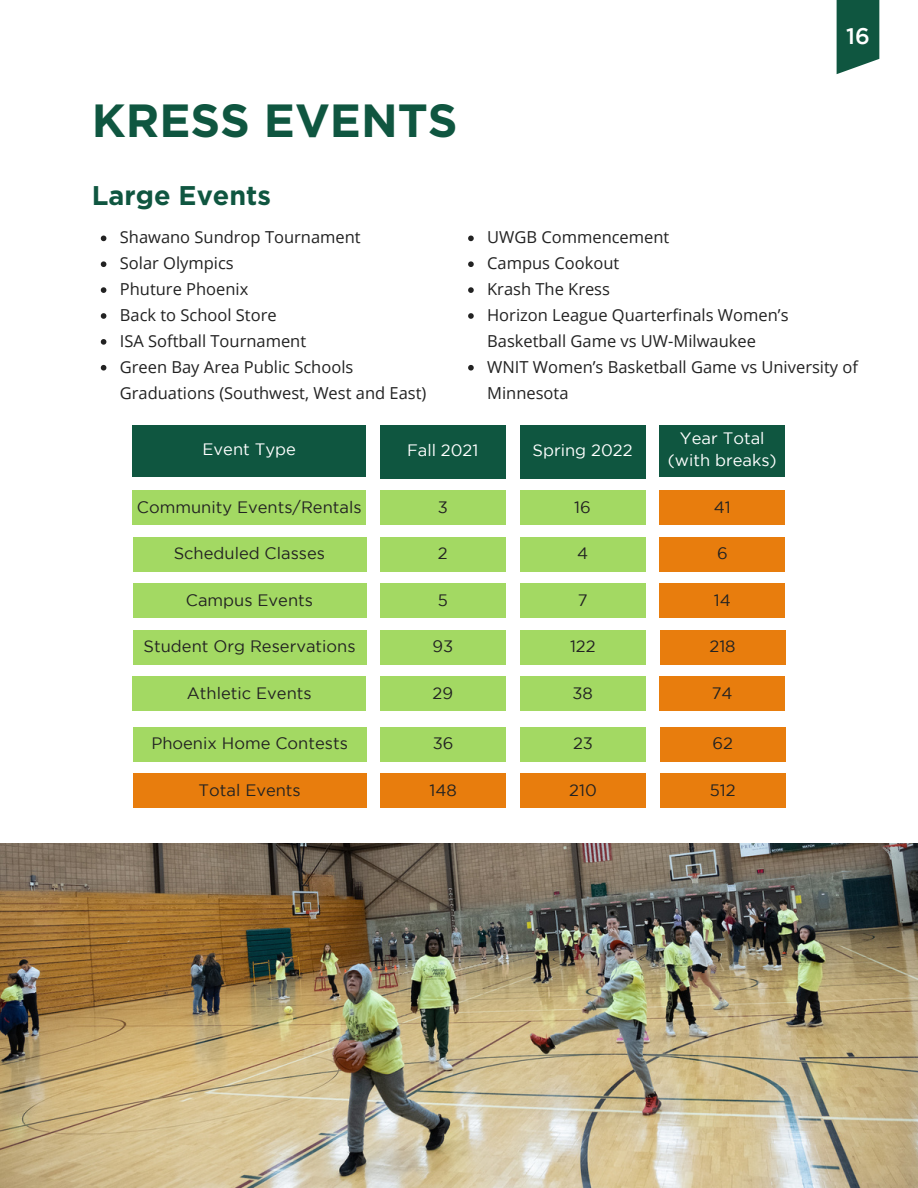
<style>
.page{position:relative;width:918px;height:1188px;background:#fff}
.page>*{position:absolute;margin:0;border:0;box-sizing:border-box;transform-origin:0 0}
.t1{font:700 46.5px "Gotham";color:#0f5640}
.t2{font:700 27px "Gotham";color:#0f5640}
.t3{font:500 22.5px "Gotham";color:#fff}
.t4{font:16.5px/25.8px "Open Sans";color:#222}
.t5{font:16.5px "Gotham";color:#222}
.t6{font:16.5px/22.5px "Gotham";color:#fff;text-align:center}
</style>
<div class="page">
<div style="left:132px;top:425px;width:234px;height:52px;background:#0f5640"></div>
<div style="left:132px;top:490px;width:234px;height:35px;background:#a3d963"></div>
<div style="left:133px;top:537px;width:234px;height:35px;background:#a3d963"></div>
<div style="left:380px;top:425px;width:126px;height:54px;background:#0f5640"></div>
<div style="left:380px;top:490px;width:126px;height:35px;background:#a3d963"></div>
<div style="left:380px;top:537px;width:126px;height:35px;background:#a3d963"></div>
<div style="left:659px;top:425px;width:126px;height:52px;background:#0f5640"></div>
<div style="left:659px;top:490px;width:126px;height:35px;background:#e87d0d"></div>
<div style="left:659px;top:537px;width:126px;height:35px;background:#e87d0d"></div>
<div style="left:133px;top:583px;width:234px;height:35px;background:#a3d963"></div>
<div style="left:133px;top:630px;width:234px;height:35px;background:#a3d963"></div>
<div style="left:380px;top:583px;width:126px;height:35px;background:#a3d963"></div>
<div style="left:380px;top:630px;width:126px;height:35px;background:#a3d963"></div>
<div style="left:659px;top:583px;width:126px;height:35px;background:#e87d0d"></div>
<div style="left:660px;top:630px;width:126px;height:35px;background:#e87d0d"></div>
<div style="left:132px;top:676px;width:234px;height:35px;background:#a3d963"></div>
<div style="left:380px;top:676px;width:126px;height:35px;background:#a3d963"></div>
<div style="left:659px;top:676px;width:126px;height:35px;background:#e87d0d"></div>
<img style="left:0;top:843px;width:918px;height:345px">
<div style="left:520px;top:425px;width:126px;height:54px;background:#0f5640"></div>
<div style="left:520px;top:490px;width:126px;height:35px;background:#a3d963"></div>
<div style="left:520px;top:537px;width:126px;height:35px;background:#a3d963"></div>
<div style="left:520px;top:583px;width:126px;height:35px;background:#a3d963"></div>
<div style="left:520px;top:630px;width:126px;height:35px;background:#a3d963"></div>
<div style="left:520px;top:676px;width:126px;height:35px;background:#a3d963"></div>
<div style="left:133px;top:727px;width:234px;height:35px;background:#a3d963"></div>
<div style="left:380px;top:727px;width:126px;height:35px;background:#a3d963"></div>
<div style="left:660px;top:727px;width:126px;height:35px;background:#e87d0d"></div>
<div style="left:520px;top:727px;width:126px;height:35px;background:#a3d963"></div>
<svg style="left:468px;top:236px;width:6px;height:5px"></svg>
<svg style="left:468px;top:261px;width:6px;height:6px"></svg>
<svg style="left:468px;top:287px;width:6px;height:6px"></svg>
<svg style="left:468px;top:313px;width:6px;height:6px"></svg>
<svg style="left:468px;top:365px;width:6px;height:6px"></svg>
<svg style="left:837px;top:0;width:42px;height:74px;background:#276753"></svg>
<svg style="left:101px;top:236px;width:5px;height:5px"></svg>
<svg style="left:101px;top:261px;width:5px;height:6px"></svg>
<svg style="left:101px;top:287px;width:5px;height:6px"></svg>
<svg style="left:101px;top:313px;width:5px;height:6px"></svg>
<svg style="left:101px;top:339px;width:5px;height:6px"></svg>
<svg style="left:101px;top:365px;width:5px;height:6px"></svg>
<div style="left:133px;top:773px;width:234px;height:35px;background:#e87d0d"></div>
<div style="left:380px;top:773px;width:126px;height:35px;background:#e87d0d"></div>
<div style="left:660px;top:773px;width:126px;height:35px;background:#e87d0d"></div>
<div style="left:520px;top:773px;width:126px;height:35px;background:#e87d0d"></div>
<h1 class="t1" style="left:92px;top:93px;width:367px">KRESS EVENTS</h1>
<h2 class="t2" style="left:92px;top:180px;width:181px">Large Events</h2>
<p class="t4" style="left:120px;top:224px;width:308px">Shawano Sundrop Tournament<br>Solar Olympics<br>Phuture Phoenix<br>Back to School Store<br>ISA Softball Tournament<br>Green Bay Area Public Schools<br>Graduations (Southwest, West and East)</p>
<h3 class="t3" style="left:846px;top:27px;width:25px">16</h3>
<p class="t4" style="left:487px;top:224px;width:372px">UWGB Commencement<br>Campus Cookout<br>Krash The Kress<br>Horizon League Quarterfinals Women’s<br>Basketball Game vs UW-Milwaukee<br>WNIT Women’s Basketball Game vs University of<br>Minnesota</p>
<p class="t6" style="left:668px;top:428px;width:111px">Year Total (with breaks)</p>
<p class="t5" style="left:714px;top:501px;width:18px">41</p>
<p class="t5" style="left:717px;top:547px;width:12px">6</p>
<p class="t6" style="left:203px;top:439px;width:95px">Event Type</p>
<p class="t6" style="left:407px;top:440px;width:73px">Fall 2021</p>
<p class="t6" style="left:533px;top:440px;width:101px">Spring 2022</p>
<p class="t5" style="left:137px;top:501px;width:226px">Community Events/Rentals</p>
<p class="t5" style="left:174px;top:547px;width:153px">Scheduled Classes</p>
<p class="t5" style="left:574px;top:501px;width:18px">16</p>
<p class="t5" style="left:577px;top:547px;width:13px">4</p>
<p class="t5" style="left:578px;top:594px;width:11px">7</p>
<p class="t5" style="left:570px;top:640px;width:27px">122</p>
<p class="t5" style="left:572px;top:687px;width:22px">38</p>
<p class="t5" style="left:438px;top:501px;width:12px">3</p>
<p class="t5" style="left:438px;top:547px;width:11px">2</p>
<p class="t5" style="left:186px;top:594px;width:129px">Campus Events</p>
<p class="t5" style="left:144px;top:640px;width:214px">Student Org Reservations</p>
<p class="t5" style="left:714px;top:594px;width:18px">14</p>
<p class="t5" style="left:709px;top:640px;width:28px">218</p>
<p class="t5" style="left:438px;top:594px;width:12px">5</p>
<p class="t5" style="left:433px;top:640px;width:22px">93</p>
<p class="t5" style="left:187px;top:687px;width:126px">Athletic Events</p>
<p class="t5" style="left:432px;top:687px;width:22px">29</p>
<p class="t5" style="left:712px;top:687px;width:22px">74</p>
<p class="t5" style="left:151px;top:737px;width:198px">Phoenix Home Contests</p>
<p class="t5" style="left:433px;top:737px;width:22px">36</p>
<p class="t5" style="left:573px;top:737px;width:21px">23</p>
<p class="t5" style="left:712px;top:737px;width:22px">62</p>
<p class="t5" style="left:199px;top:784px;width:104px">Total Events</p>
<p class="t5" style="left:430px;top:784px;width:29px">148</p>
<p class="t5" style="left:569px;top:784px;width:29px">210</p>
<p class="t5" style="left:710px;top:784px;width:27px">512</p>
</div>
